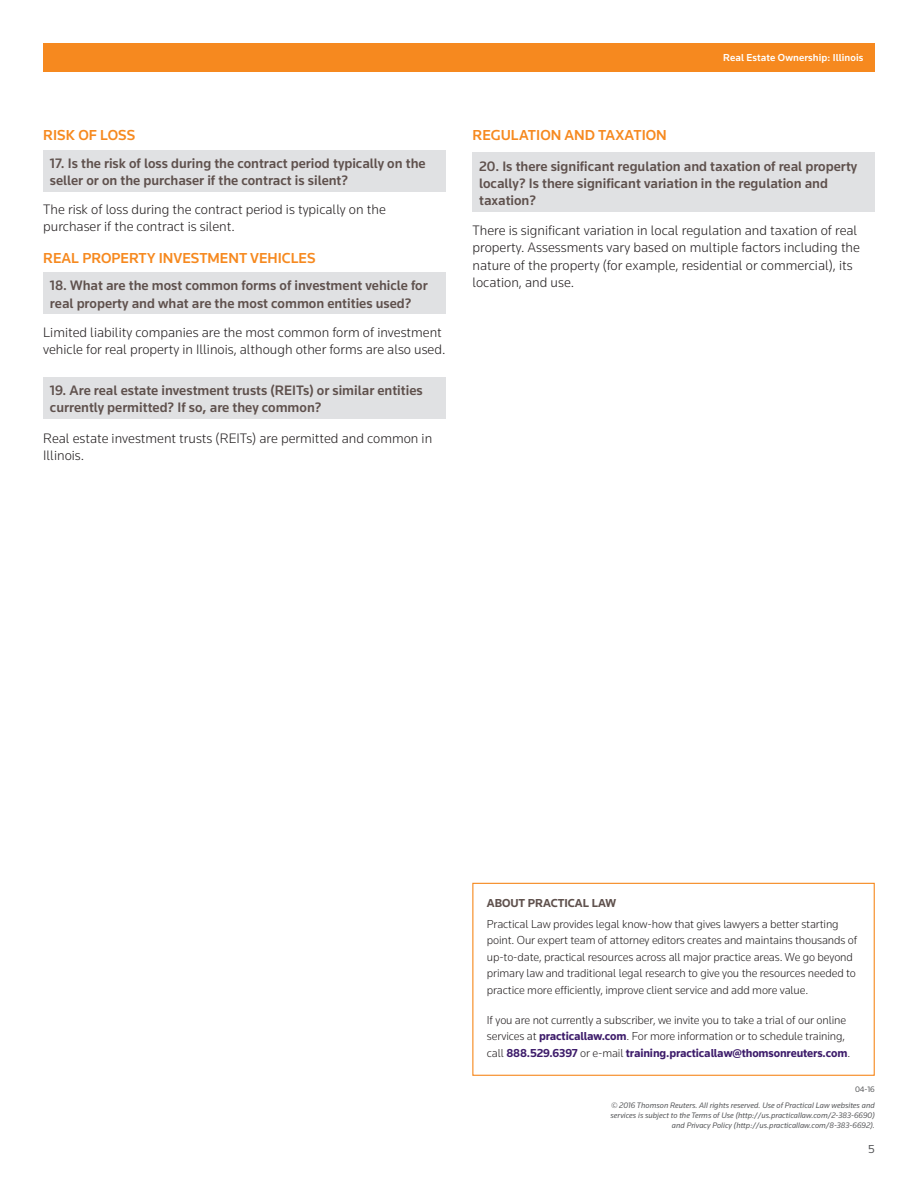
<style>
.page{position:relative;width:918px;height:1188px;background:#fff}
.page>*{position:absolute;margin:0;border:0;box-sizing:border-box;transform-origin:0 0}
.t1{font:500 15px "Knowledge";color:#f6891f}
.t2{font:300 14.25px/17.2px "Knowledge";color:#231f20}
.t3{font:500 14.25px/17.2px "Knowledge";color:#5f514d}
.t4{font:300 12px/16.5px "Knowledge";letter-spacing:-.01em;color:#231f20}
.t5{font:700 12px "Knowledge";letter-spacing:-.005em;color:#5f514d}
.t6{font:12px "Knowledge";color:#57585a}
.t7{font:500 10.5px "Knowledge";letter-spacing:.01em;color:#fff}
.t8{font:italic 8.25px/9.8px "Knowledge";color:#57585a;text-align:right}
.t9{font:8.25px "Knowledge";color:#57585a}
.s1{font-weight:700;color:#3e1d6b}
</style>
<div class="page">
<div style="left:43px;top:43px;width:832px;height:29px;background:#f6891f"></div>
<div style="left:472px;top:883px;width:403px;height:193px;border:1px solid #f6891f"></div>
<div style="left:43px;top:150px;width:403px;height:42px;background:#e0e1e3"></div>
<div style="left:43px;top:272px;width:403px;height:42px;background:#e0e1e3"></div>
<div style="left:43px;top:377px;width:403px;height:42px;background:#e0e1e3"></div>
<div style="left:472px;top:153px;width:403px;height:59px;background:#e0e1e3"></div>
<p class="t1" style="left:43px;top:126px;width:93px">RISK OF LOSS</p>
<p class="t3" style="left:50px;top:154px;width:377px">17. Is the risk of loss during the contract period typically on the seller or on the purchaser if the contract is silent?</p>
<p class="t2" style="left:43px;top:201px;width:344px">The risk of loss during the contract period is typically on the purchaser if the contract is silent.</p>
<p class="t1" style="left:43px;top:249px;width:274px">REAL PROPERTY INVESTMENT VEHICLES</p>
<p class="t3" style="left:50px;top:277px;width:379px">18. What are the most common forms of investment vehicle for real property and what are the most common entities used?</p>
<p class="t2" style="left:43px;top:324px;width:404px">Limited liability companies are the most common form of investment vehicle for real property in Illinois, although other forms are also used.</p>
<p class="t3" style="left:50px;top:381px;width:374px">19. Are real estate investment trusts (REITs) or similar entities currently permitted? If so, are they common?</p>
<p class="t2" style="left:43px;top:429px;width:391px">Real estate investment trusts (REITs) are permitted and common in<br>Illinois.</p>
<p class="t7" style="left:723px;top:51px;width:142px">Real Estate Ownership: Illinois</p>
<p class="t1" style="left:472px;top:126px;width:196px">REGULATION AND TAXATION</p>
<p class="t3" style="left:479px;top:157px;width:380px">20. Is there significant regulation and taxation of real property locally? Is there significant variation in the regulation and taxation?</p>
<p class="t2" style="left:472px;top:222px;width:389px">There is significant variation in local regulation and taxation of real property. Assessments vary based on multiple factors including the nature of the property (for example, residential or commercial), its location, and use.</p>
<p class="t5" style="left:487px;top:895px;width:131px">ABOUT PRACTICAL LAW</p>
<p class="t4" style="left:487px;top:915px;width:372px">Practical Law provides legal know-how that gives lawyers a better starting point. Our expert team of attorney editors creates and maintains thousands of up-to-date, practical resources across all major practice areas. We go beyond primary law and traditional legal research to give you the resources needed to practice more efficiently, improve client service and add more value.</p>
<p class="t4" style="left:487px;top:1011px;width:365px">If you are not currently a subscriber, we invite you to take a trial of our online services at <span class="s1">practicallaw.com</span>. For more information or to schedule training, call <span class="s1">888.529.6397</span> or e-mail <span class="s1">training.practicallaw@thomsonreuters.com</span>.</p>
<p class="t9" style="left:855px;top:1084px;width:21px">04-16</p>
<p class="t8" style="left:611px;top:1100px;width:266px">© 2016 Thomson Reuters. All rights reserved. Use of Practical Law websites and services is subject to the Terms of Use (http://us.practicallaw.com/2-383-6690) and Privacy Policy (http://us.practicallaw.com/8-383-6692).</p>
<p class="t6" style="left:868px;top:1141px;width:8px">5</p>
</div>
